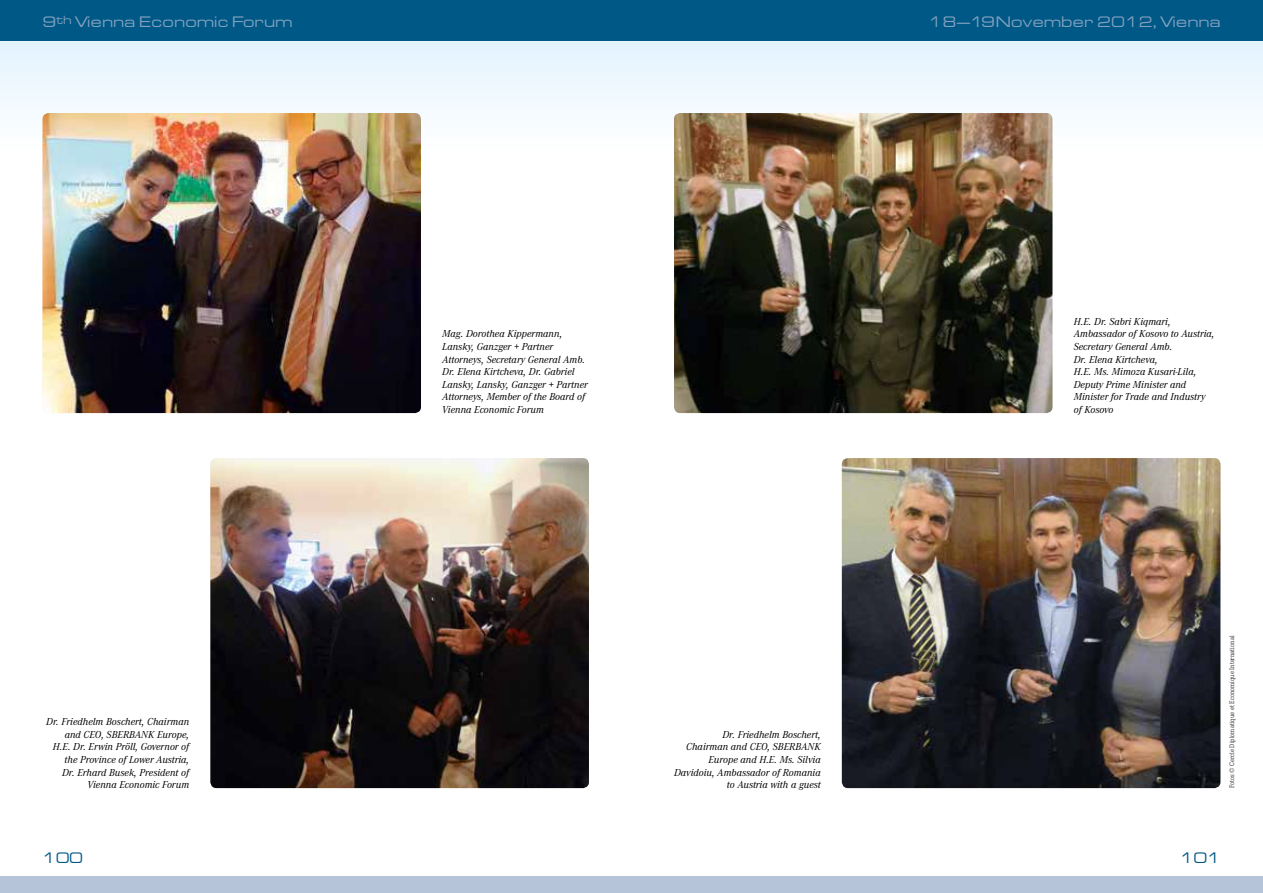
<style>
.page{position:relative;width:1263px;height:893px;background:#fff}
.page>*{position:absolute;margin:0;border:0;box-sizing:border-box;transform-origin:0 0}
.t1{font:13.5px "Thekla Extended";letter-spacing:.02em;color:#82a1bf}
.t2{font:13.5px "Thekla Extended";color:#005886}
.t3{font:italic 10.5px/12.6px "Corporate A";color:#000;text-align:right}
.t4{font:300 6.75px "Corporate E";color:#000}
</style>
<div class="page">
<svg style="left:631px;top:40px;width:632px;height:113px"></svg>
<svg style="left:0;top:40px;width:631px;height:113px"></svg>
<div style="left:0;top:0;width:631px;height:40px;background:#005886"></div>
<div style="left:0;top:876px;width:631px;height:17px;background:#b5c4d8"></div>
<div style="left:631px;top:0;width:632px;height:40px;background:#005886"></div>
<div style="left:631px;top:876px;width:632px;height:17px;background:#b5c4d8"></div>
<img style="left:210px;top:458px;width:379px;height:330px">
<img style="left:43px;top:113px;width:378px;height:300px">
<img style="left:842px;top:458px;width:378px;height:330px">
<img style="left:674px;top:113px;width:378px;height:300px">
<p class="t1" style="left:43px;top:12px;width:251px">9<sup>th</sup> Vienna Economic Forum</p>
<p class="t1" style="left:929px;top:12px;width:293px">18–19 November 2012, Vienna</p>
<p class="t3" style="left:442px;top:328px;width:148px;text-align:left">Mag. Dorothea Kippermann,<br>Lansky, Ganzger + Partner<br>Attorneys, Secretary General Amb.<br>Dr. Elena Kirtcheva, Dr. Gabriel<br>Lansky, Lansky, Ganzger + Partner<br>Attorneys, Member of the Board of<br>Vienna Economic Forum</p>
<p class="t3" style="left:1074px;top:315px;width:142px;text-align:left">H.E. Dr. Sabri Kiqmari,<br>Ambassador of Kosovo to Austria,<br>Secretary General Amb.<br>Dr. Elena Kirtcheva,<br>H.E. Ms. Mimoza Kusari-Lila,<br>Deputy Prime Minister and<br>Minister for Trade and Industry of Kosovo</p>
<p class="t3" style="left:46px;top:715px;width:144px">Dr. Friedhelm Boschert, Chairman and CEO, SBERBANK Europe,<br>H.E. Dr. Erwin Pröll, Governor of the Province of Lower Austria,<br>Dr. Erhard Busek, President of<br>Vienna Economic Forum</p>
<p class="t3" style="left:674px;top:728px;width:148px">Dr. Friedhelm Boschert,<br>Chairman and CEO, SBERBANK<br>Europe and H.E. Ms. Silvia<br>Davidoiu, Ambassador of Romania to Austria with a guest</p>
<p class="t4" style="left:1228px;top:788px;width:154px;rotate:-90deg">Fotos © Cercle Diplomatique et Economique International</p>
<p class="t2" style="left:42px;top:848px;width:42px">100</p>
<p class="t2" style="left:1180px;top:848px;width:42px">101</p>
</div>
